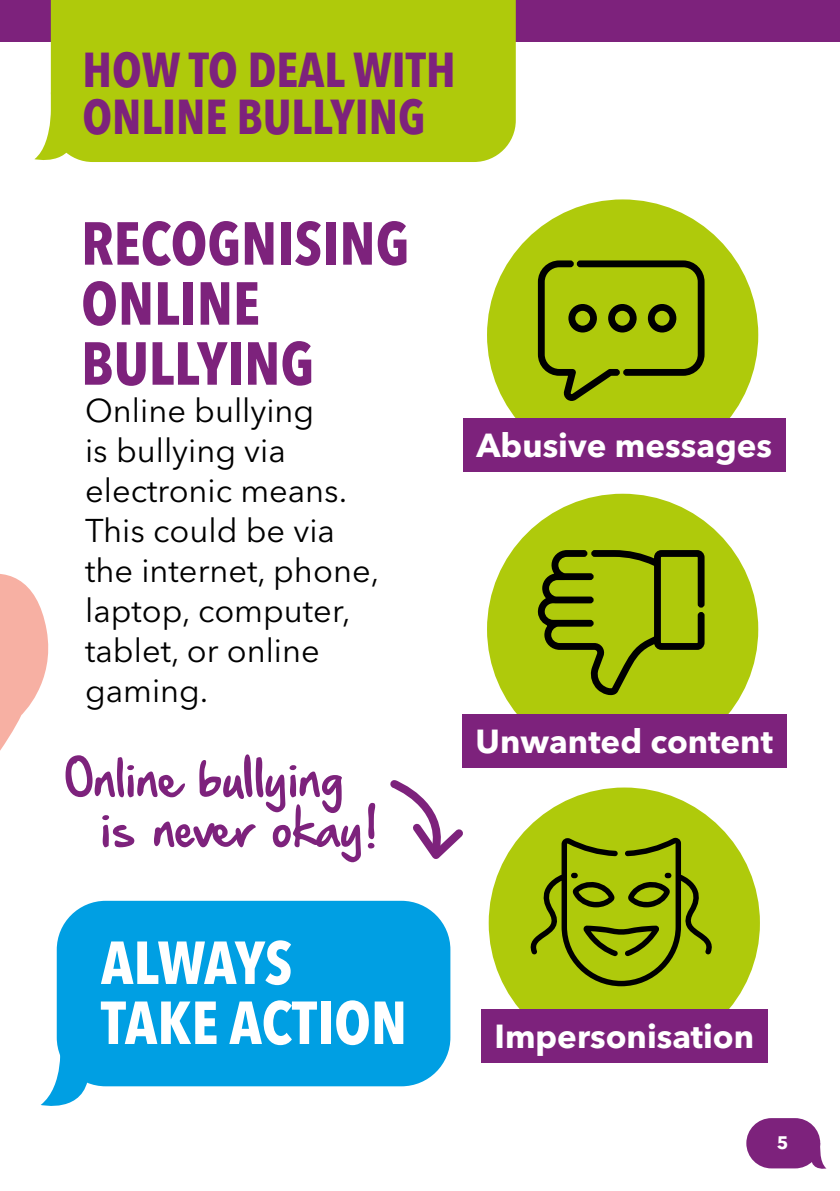
<style>
.page{position:relative;width:840px;height:1191px;background:#fff}
.page>*{position:absolute;margin:0;border:0;box-sizing:border-box;transform-origin:0 0}
.t1{font:60px/50px "Hand Of Sean Pro";color:#7d227c;text-align:center}
.t2{font:700 condensed 60px/60px "Avenir Next LT Pro";color:#7d227c}
.t3{font:700 condensed 60px/60px "Avenir Next LT Pro";color:#fff}
.t4{font:700 condensed 48.6px/47.2px "Avenir Next LT Pro";color:#7d227c}
.t5{font:700 33px "Avenir Next LT Pro";color:#fff}
.t6{font:32.6px/40px "Avenir Next LT Pro";color:#000}
.t7{font:700 18px "Avenir Next LT Pro";color:#fff}
</style>
<div class="page">
<div style="left:57px;top:900px;width:393px;height:186px;background:#009fe3;border-radius:49px"></div>
<svg style="left:0;top:574px;width:93px;height:532px"></svg>
<svg style="left:390px;top:780px;width:73px;height:79px"></svg>
<div style="left:486px;top:199px;width:271px;height:271px;background:#afca0b;border-radius:50%"></div>
<div style="left:463px;top:418px;width:322px;height:53px;background:#7d227c"></div>
<div style="left:486px;top:494px;width:271px;height:270px;background:#afca0b;border-radius:50%"></div>
<div style="left:462px;top:714px;width:324px;height:53px;background:#7d227c"></div>
<div style="left:488px;top:787px;width:271px;height:271px;background:#afca0b;border-radius:50%"></div>
<div style="left:481px;top:1009px;width:286px;height:53px;background:#7d227c"></div>
<svg style="left:537px;top:260px;width:168px;height:141px"></svg>
<svg style="left:537px;top:550px;width:168px;height:146px"></svg>
<svg style="left:530px;top:837px;width:182px;height:149px"></svg>
<div style="left:0;top:0;width:839px;height:42px;background:#7d227c"></div>
<div style="left:51px;top:0;width:464px;height:162px;background:#afca0b"></div>
<svg style="left:34px;top:89px;width:45px;height:73px"></svg>
<div style="left:746px;top:1118px;width:73px;height:50px;background:#7d227c;border-radius:25px"></div>
<svg style="left:809px;top:1142px;width:17px;height:27px"></svg>
<h2 class="t4" style="left:82px;top:46px;width:374px">HOW TO DEAL WITH<br>ONLINE BULLYING</h2>
<h1 class="t2" style="left:81px;top:213px;width:329px">RECOGNISING<br>ONLINE<br>BULLYING</h1>
<p class="t6" style="left:85px;top:390px;width:295px">Online bullying<br>is bullying via electronic means.<br>This could be via the internet, phone, laptop, computer, tablet, or online gaming.</p>
<h1 class="t1" style="left:64px;top:751px;width:314px">Online bullying is never okay!</h1>
<h1 class="t3" style="left:101px;top:932px;width:307px">ALWAYS<br>TAKE ACTION</h1>
<p class="t5" style="left:476px;top:425px;width:297px">Abusive messages</p>
<p class="t5" style="left:475px;top:721px;width:299px">Unwanted content</p>
<p class="t5" style="left:494px;top:1015px;width:261px">Impersonisation</p>
<p class="t7" style="left:776px;top:1132px;width:13px">5</p>
</div>
